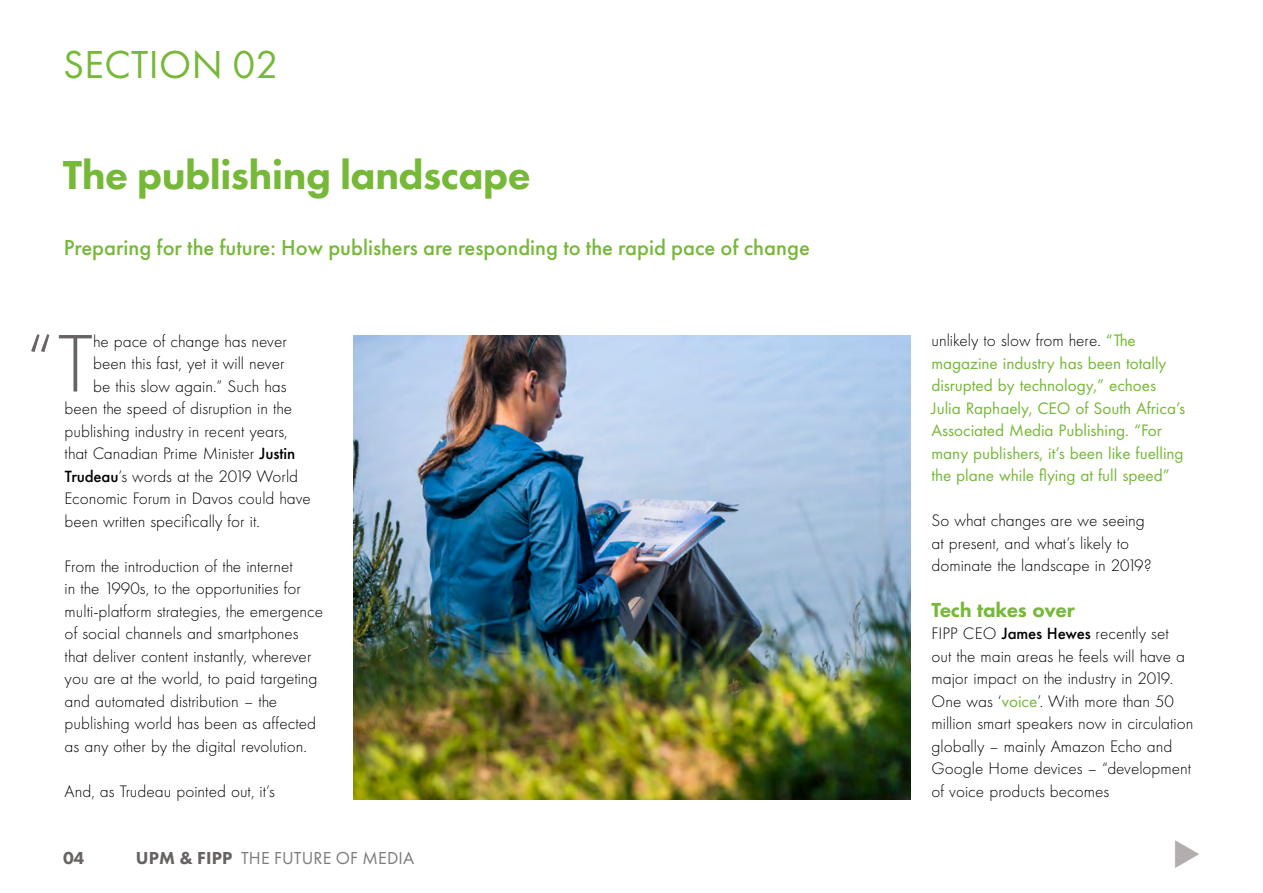
<style>
.page{position:relative;width:1263px;height:893px;background:#fff}
.page>*{position:absolute;margin:0;border:0;box-sizing:border-box;transform-origin:0 0}
.t1{font:300 84.75px "Futura PT";color:#676362}
.t2{font:600 45px "Proxima Nova";color:#b1aead}
.t3{font:800 42px "Futura PT";letter-spacing:-.01em;color:#76b837}
.t4{font:40.5px "Futura PT";letter-spacing:.01em;color:#76b837}
.t5{font:500 22.5px "Futura PT";color:#76b837}
.t6{font:800 21px "Futura PT";letter-spacing:-.015em;color:#76b837}
.t7{font:18px "Futura PT";letter-spacing:.01em;color:#7c7b7b}
.t8{font:800 18px "Futura PT";color:#676362}
.t9{font:300 17.25px/22.5px "Futura PT";color:#000}
.t10{font:17.25px/22.5px "Futura PT";letter-spacing:-.005em;color:#76b837}
.s1{font-weight:500;font-size:16.8px}
.s2{font-weight:800;color:#676362}
.s3{font-weight:300;color:#000}
.s4{font-weight:400;color:#76b837}
</style>
<div class="page">
<img style="left:354px;top:336px;width:557px;height:463px">
<h3 class="t4" style="left:63px;top:40px;width:217px">SECTION 02</h3>
<h3 class="t3" style="left:63px;top:148px;width:469px">The publishing landscape</h3>
<h3 class="t5" style="left:64px;top:234px;width:747px">Preparing for the future: How publishers are responding to the rapid pace of change</h3>
<h1 class="t1" style="left:26px;top:315px;width:69px">“T</h1>
<p class="t9" style="left:93px;top:330px;width:195px">he pace of change has never</p>
<p class="t9" style="left:93px;top:352px;width:193px">been this fast, yet it will never</p>
<p class="t9" style="left:93px;top:375px;width:195px">be this slow again.” Such has</p>
<p class="t9" style="left:65px;top:397px;width:229px">been the speed of disruption in the</p>
<p class="t9" style="left:65px;top:420px;width:224px">publishing industry in recent years,</p>
<p class="t9" style="left:65px;top:442px;width:232px">that Canadian Prime Minister <span class="s1">Justin</span></p>
<p class="t9" style="left:65px;top:465px;width:235px"><span class="s1">Trudeau</span>’s words at the 2019 World</p>
<p class="t9" style="left:65px;top:487px;width:248px">Economic Forum in Davos could have</p>
<p class="t9" style="left:65px;top:510px;width:197px">been written specifically for it.</p>
<p class="t9" style="left:65px;top:555px;width:260px">From the introduction of the internet<br>in the 1990s, to the opportunities for multi-platform strategies, the emergence of social channels and smartphones that deliver content instantly, wherever you are at the world, to paid targeting and automated distribution – the publishing world has been as affected as any other by the digital revolution.</p>
<p class="t9" style="left:65px;top:780px;width:212px">And, as Trudeau pointed out, it’s</p>
<p class="t8" style="left:63px;top:846px;width:23px">04</p>
<p class="t7" style="left:136px;top:848px;width:280px"><span class="s2">UPM &amp; FIPP</span> THE FUTURE OF MEDIA</p>
<p class="t10" style="left:931px;top:329px;width:255px"><span class="s3">unlikely to slow from here.</span> “The magazine industry has been totally disrupted by technology,” echoes Julia Raphaely, CEO of South Africa’s Associated Media Publishing. “For many publishers, it’s been like fuelling the plane while flying at full speed”</p>
<p class="t9" style="left:931px;top:510px;width:222px">So what changes are we seeing at present, and what’s likely to dominate the landscape in 2019?</p>
<p class="t6" style="left:931px;top:596px;width:145px">Tech takes over</p>
<p class="t9" style="left:931px;top:622px;width:263px">FIPP CEO <span class="s1">James Hewes</span> recently set<br>out the main areas he feels will have a major impact on the industry in 2019.<br>One was ‘<span class="s4">voice</span>’. With more than 50 million smart speakers now in circulation globally – mainly Amazon Echo and Google Home devices – “development of voice products becomes</p>
<h2 class="t2" style="left:1173px;top:826px;width:28px">⊲</h2>
</div>
